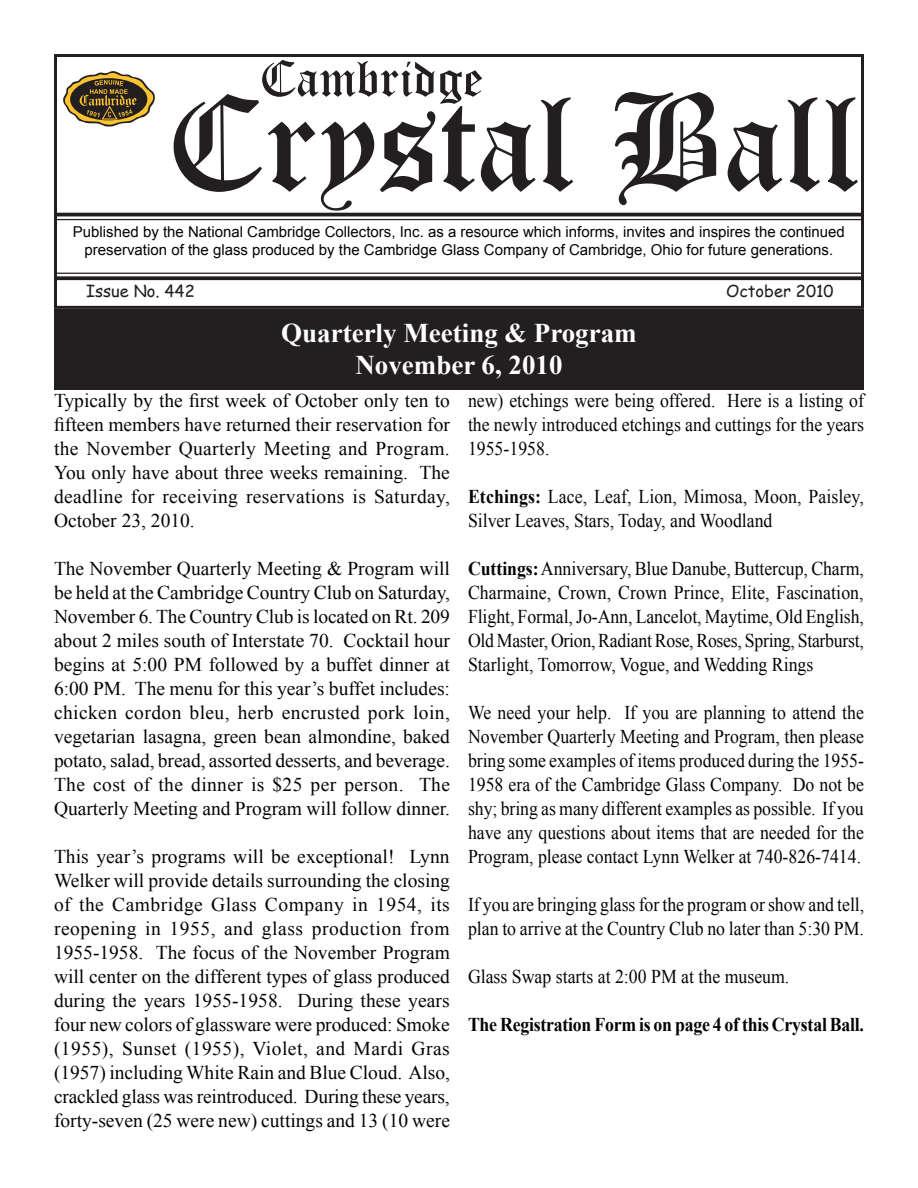
<style>
.page{position:relative;width:918px;height:1188px;background:#fff}
.page>*{position:absolute;margin:0;border:0;box-sizing:border-box;transform-origin:0 0}
.t1{font:135px "Old English Text";color:#231f20}
.t2{font:51px "Old English Text";color:#231f20}
.t3{font:700 27px/32.4px "Times New Roman";color:#fff;text-align:center}
.t4{font:19.5px/24px "Times New Roman";color:#040503;text-align:justify}
.t5{font:19.5px/24px "Times New Roman";color:#040503;text-align:justify;scale:.91 1}
.t6{font:700 19.5px "Times New Roman";letter-spacing:-.01em;color:#040503;scale:.91 1}
.t7{font:16.5px "Comic Sans MS";color:#231f20}
.t8{font:15px/18px "Arial";color:#040503;text-align:center}
.s1{font-weight:700}
</style>
<div class="page">
<div style="left:54px;top:54px;width:810px;height:255px;border:3px solid #231f20"></div>
<hr style="left:54px;top:273px;width:810px;height:1px;background:#231f20">
<svg style="left:54px;top:276px;width:810px;height:4px;background:#373334"></svg>
<hr style="left:54px;top:213px;width:810px;height:3px;background:#231f20">
<hr style="left:54px;top:219px;width:810px;height:1px;background:#231f20">
<svg style="left:63px;top:71px;width:92px;height:56px"></svg>
<div style="left:54px;top:309px;width:810px;height:80px;background:#231f20"></div>
<h2 class="t2" style="left:259px;top:46px;width:225px">Cambridge</h2>
<h1 class="t1" style="left:166px;top:56px;width:696px">Crystal Ball</h1>
<p class="t8" style="left:73px;top:222px;width:773px">Published by the National Cambridge Collectors, Inc. as a resource which informs, invites and inspires the continued preservation of the glass produced by the Cambridge Glass Company of Cambridge, Ohio for future generations.</p>
<p class="t7" style="left:86px;top:279px;width:110px">Issue No. 442</p>
<p class="t7" style="left:726px;top:279px;width:109px">October 2010</p>
<h3 class="t3" style="left:281px;top:316px;width:357px">Quarterly Meeting &amp; Program<br>November 6, 2010</h3>
<p class="t4" style="left:54px;top:388px;width:398px">Typically by the first week of October only ten to fifteen members have returned their reservation for the November Quarterly Meeting and Program.<br>You only have about three weeks remaining. The deadline for receiving reservations is Saturday, October 23, 2010.</p>
<p class="t4" style="left:54px;top:556px;width:398px">The November Quarterly Meeting &amp; Program will be held at the Cambridge Country Club on Saturday, November 6. The Country Club is located on Rt. 209 about 2 miles south of Interstate 70. Cocktail hour begins at 5:00 PM followed by a buffet dinner at 6:00 PM. The menu for this year’s buffet includes: chicken cordon bleu, herb encrusted pork loin, vegetarian lasagna, green bean almondine, baked potato, salad, bread, assorted desserts, and beverage.<br>The cost of the dinner is $25 per person. The Quarterly Meeting and Program will follow dinner.</p>
<p class="t4" style="left:54px;top:845px;width:398px">This year’s programs will be exceptional! Lynn Welker will provide details surrounding the closing of the Cambridge Glass Company in 1954, its reopening in 1955, and glass production from 1955-1958. The focus of the November Program will center on the different types of glass produced during the years 1955-1958. During these years four new colors of glassware were produced: Smoke (1955), Sunset (1955), Violet, and Mardi Gras (1957) including White Rain and Blue Cloud. Also, crackled glass was reintroduced. During these years, forty-seven (25 were new) cuttings and 13 (10 were</p>
<p class="t5" style="left:468px;top:388px;width:437px">new) etchings were being offered. Here is a listing of the newly introduced etchings and cuttings for the years 1955-1958.</p>
<p class="t5" style="left:468px;top:484px;width:437px"><span class="s1">Etchings:</span> Lace, Leaf, Lion, Mimosa, Moon, Paisley,<br>Silver Leaves, Stars, Today, and Woodland</p>
<p class="t5" style="left:468px;top:556px;width:437px"><span class="s1">Cuttings:</span> Anniversary, Blue Danube, Buttercup, Charm, Charmaine, Crown, Crown Prince, Elite, Fascination, Flight, Formal, Jo-Ann, Lancelot, Maytime, Old English, Old Master, Orion, Radiant Rose, Roses, Spring, Starburst, Starlight, Tomorrow, Vogue, and Wedding Rings</p>
<p class="t5" style="left:468px;top:701px;width:437px">We need your help. If you are planning to attend the November Quarterly Meeting and Program, then please bring some examples of items produced during the 1955- 1958 era of the Cambridge Glass Company. Do not be shy; bring as many different examples as possible. If you have any questions about items that are needed for the Program, please contact Lynn Welker at 740-826-7414.</p>
<p class="t5" style="left:468px;top:893px;width:437px">If you are bringing glass for the program or show and tell, plan to arrive at the Country Club no later than 5:30 PM.</p>
<p class="t5" style="left:468px;top:965px;width:355px">Glass Swap starts at 2:00 PM at the museum.</p>
<p class="t6" style="left:468px;top:1011px;width:437px">The Registration Form is on page 4 of this Crystal Ball.</p>
</div>
